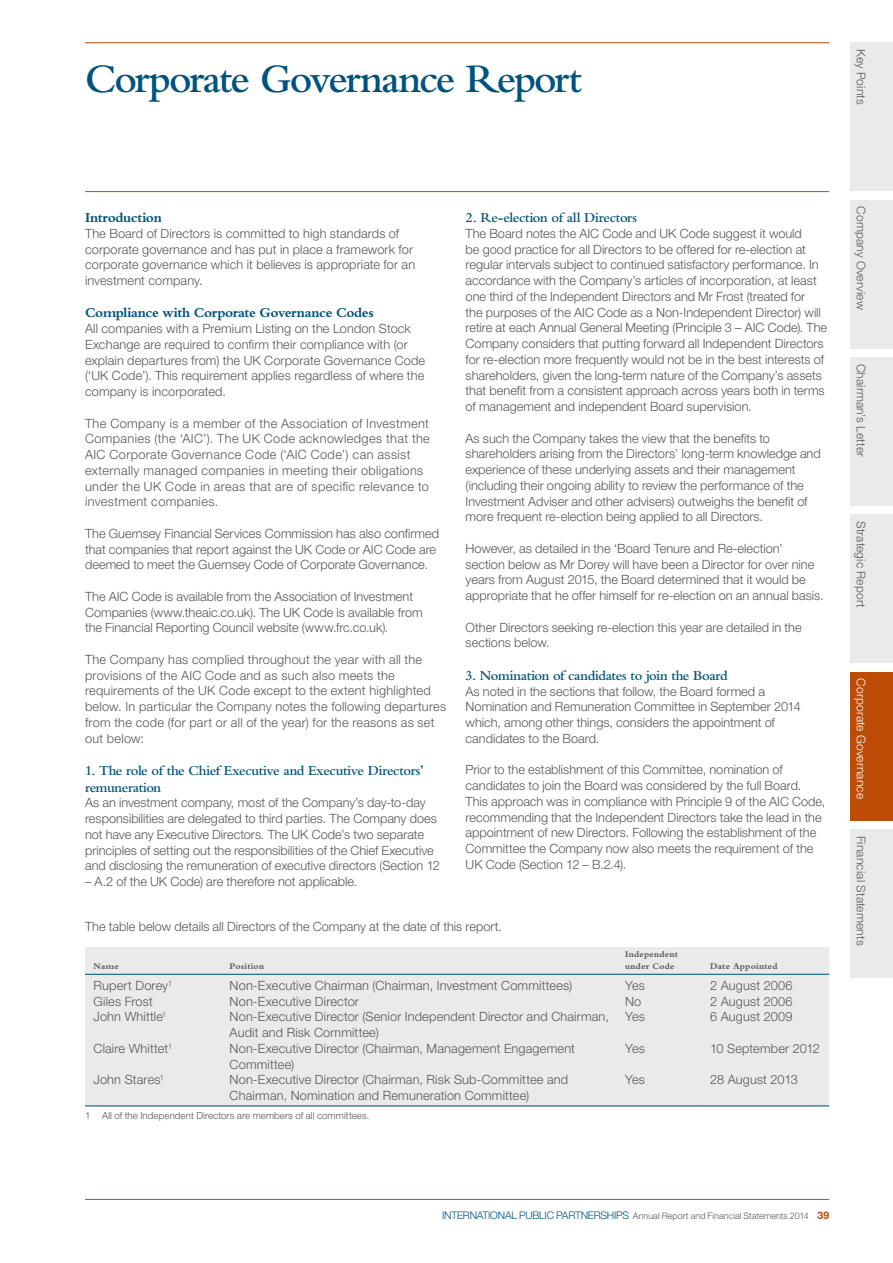
<style>
.page{position:relative;width:893px;height:1263px;background:#fff}
.page>*{position:absolute;margin:0;border:0;box-sizing:border-box;transform-origin:0 0}
.t1{font:600 42px "Bembo Std";letter-spacing:-.05em;color:#00537e}
.t2{font:600 14.25px/16.5px "Bembo Std";letter-spacing:-.03em;color:#00537e}
.t3{font:700 14.25px "Bembo Std";letter-spacing:-.025em;color:#00537e}
.t4{font:300 12.75px/15.8px "Helvetica Neue LT Std";color:#56565a}
.t5{font:300 12.75px/15.8px "Helvetica Neue LT Std";letter-spacing:.03em;color:#56565a}
.t6{font:300 12.75px/15.8px "Helvetica Neue LT Std";letter-spacing:.02em;color:#56565a}
.t7{font:300 12px "Helvetica Neue LT Std";letter-spacing:.015em;color:#56565a}
.t8{font:300 12px "Helvetica Neue LT Std";letter-spacing:.015em;color:#fff}
.t9{font:300 9.75px "Helvetica Neue LT Std";letter-spacing:.01em;color:#56565a}
.t10{font:300 9px "Helvetica Neue LT Std";letter-spacing:.005em;color:#56565a}
.t11{font:700 9px/12px "Bembo Std";letter-spacing:.025em;color:#56565a}
.s1{font-size:10.5px;color:#00537e}
.s2{font-weight:700;font-size:10.5px;color:#bd4b06}
</style>
<div class="page">
<hr style="left:85px;top:42px;width:744px;height:1px;background:#bd4b06">
<hr style="left:85px;top:1199px;width:744px;height:1px;background:#bd4b06">
<hr style="left:85px;top:191px;width:744px;height:1px;background:#bd4b06">
<div style="left:850px;top:43px;width:43px;height:148px;background:#ebeaeb"></div>
<div style="left:850px;top:514px;width:43px;height:149px;background:#ebeaeb"></div>
<div style="left:850px;top:200px;width:43px;height:149px;background:#ebeaeb"></div>
<div style="left:850px;top:672px;width:43px;height:149px;background:#bd4b06"></div>
<div style="left:850px;top:357px;width:43px;height:149px;background:#ebeaeb"></div>
<div style="left:850px;top:829px;width:43px;height:149px;background:#ebeaeb"></div>
<div style="left:85px;top:947px;width:744px;height:158px;background:#ebeaeb"></div>
<hr style="left:85px;top:974px;width:136px;height:1px;background:#00537e">
<hr style="left:221px;top:974px;width:396px;height:1px;background:#00537e">
<hr style="left:617px;top:974px;width:85px;height:1px;background:#00537e">
<hr style="left:702px;top:974px;width:127px;height:1px;background:#00537e">
<hr style="left:85px;top:1105px;width:136px;height:1px;background:#00537e">
<hr style="left:221px;top:1105px;width:396px;height:1px;background:#00537e">
<hr style="left:617px;top:1105px;width:85px;height:1px;background:#00537e">
<hr style="left:702px;top:1105px;width:127px;height:1px;background:#00537e">
<h1 class="t1" style="left:85px;top:56px;width:498px">Corporate Governance Report</h1>
<p class="t7" style="left:868px;top:49px;width:57px;rotate:90deg">Key Points</p>
<p class="t3" style="left:85px;top:210px;width:78px">Introduction</p>
<p class="t4" style="left:85px;top:225px;width:332px">The Board of Directors is committed to high standards of corporate governance and has put in place a framework for corporate governance which it believes is appropriate for an investment company.</p>
<p class="t3" style="left:85px;top:305px;width:290px">Compliance with Corporate Governance Codes</p>
<p class="t4" style="left:85px;top:320px;width:342px">All companies with a Premium Listing on the London Stock Exchange are required to confirm their compliance with (or explain departures from) the UK Corporate Governance Code (‘UK Code’). This requirement applies regardless of where the company is incorporated.</p>
<p class="t5" style="left:85px;top:415px;width:346px">The Company is a member of the Association of Investment Companies (the ‘AIC’). The UK Code acknowledges that the AIC Corporate Governance Code (‘AIC Code’) can assist externally managed companies in meeting their obligations under the UK Code in areas that are of specific relevance to investment companies.</p>
<p class="t4" style="left:85px;top:525px;width:356px">The Guernsey Financial Services Commission has also confirmed that companies that report against the UK Code or AIC Code are deemed to meet the Guernsey Code of Corporate Governance.</p>
<p class="t4" style="left:85px;top:588px;width:339px">The AIC Code is available from the Association of Investment<br>Companies (www.theaic.co.uk). The UK Code is available from the Financial Reporting Council website (www.frc.co.uk).</p>
<p class="t6" style="left:85px;top:651px;width:363px">The Company has complied throughout the year with all the provisions of the AIC Code and as such also meets the requirements of the UK Code except to the extent highlighted below. In particular the Company notes the following departures from the code (for part or all of the year) for the reasons as set out below:</p>
<p class="t2" style="left:85px;top:762px;width:340px">1. The role of the Chief Executive and Executive Directors’ remuneration</p>
<p class="t4" style="left:85px;top:794px;width:356px">As an investment company, most of the Company’s day-to-day responsibilities are delegated to third parties. The Company does not have any Executive Directors. The UK Code’s two separate principles of setting out the responsibilities of the Chief Executive and disclosing the remuneration of executive directors (Section 12</p>
<p class="t4" style="left:85px;top:873px;width:274px">– A.2 of the UK Code) are therefore not applicable.</p>
<p class="t2" style="left:466px;top:210px;width:173px">2. Re-election of all Directors</p>
<p class="t4" style="left:466px;top:225px;width:363px">The Board notes the AIC Code and UK Code suggest it would<br>be good practice for all Directors to be offered for re-election at regular intervals subject to continued satisfactory performance. In accordance with the Company’s articles of incorporation, at least one third of the Independent Directors and Mr Frost (treated for<br>the purposes of the AIC Code as a Non-Independent Director) will retire at each Annual General Meeting (Principle 3 – AIC Code). The Company considers that putting forward all Independent Directors for re-election more frequently would not be in the best interests of shareholders, given the long-term nature of the Company’s assets that benefit from a consistent approach across years both in terms of management and independent Board supervision.</p>
<p class="t4" style="left:466px;top:430px;width:357px">As such the Company takes the view that the benefits to shareholders arising from the Directors’ long-term knowledge and experience of these underlying assets and their management (including their ongoing ability to review the performance of the Investment Adviser and other advisers) outweighs the benefit of more frequent re-election being applied to all Directors.</p>
<p class="t4" style="left:466px;top:540px;width:360px">However, as detailed in the ‘Board Tenure and Re-election’ section below as Mr Dorey will have been a Director for over nine years from August 2015, the Board determined that it would be appropriate that he offer himself for re-election on an annual basis.</p>
<p class="t4" style="left:466px;top:619px;width:338px">Other Directors seeking re-election this year are detailed in the sections below.</p>
<p class="t2" style="left:466px;top:667px;width:264px">3. Nomination of candidates to join the Board</p>
<p class="t4" style="left:466px;top:683px;width:337px">As noted in the sections that follow, the Board formed a Nomination and Remuneration Committee in September 2014 which, among other things, considers the appointment of candidates to the Board.</p>
<p class="t4" style="left:466px;top:761px;width:361px">Prior to the establishment of this Committee, nomination of candidates to join the Board was considered by the full Board.<br>This approach was in compliance with Principle 9 of the AIC Code, recommending that the Independent Directors take the lead in the appointment of new Directors. Following the establishment of the Committee the Company now also meets the requirement of the UK Code (Section 12 – B.2.4).</p>
<p class="t4" style="left:85px;top:919px;width:418px">The table below details all Directors of the Company at the date of this report.</p>
<p class="t11" style="left:94px;top:960px;width:27px">Name</p>
<p class="t11" style="left:230px;top:960px;width:36px">Position</p>
<p class="t11" style="left:625px;top:948px;width:54px">Independent under Code</p>
<p class="t11" style="left:710px;top:960px;width:69px">Date Appointed</p>
<p class="t4" style="left:94px;top:977px;width:80px">Rupert Dorey<sup>1</sup></p>
<p class="t4" style="left:230px;top:977px;width:344px">Non-Executive Chairman (Chairman, Investment Committees)</p>
<p class="t4" style="left:625px;top:977px;width:21px">Yes</p>
<p class="t4" style="left:710px;top:977px;width:84px">2 August 2006</p>
<p class="t4" style="left:94px;top:993px;width:61px">Giles Frost</p>
<p class="t4" style="left:230px;top:993px;width:131px">Non-Executive Director</p>
<p class="t4" style="left:625px;top:993px;width:18px">No</p>
<p class="t4" style="left:710px;top:993px;width:84px">2 August 2006</p>
<p class="t4" style="left:94px;top:1009px;width:74px">John Whittle<sup>1</sup></p>
<p class="t4" style="left:230px;top:1009px;width:381px">Non-Executive Director (Senior Independent Director and Chairman,<br>Audit and Risk Committee)</p>
<p class="t4" style="left:625px;top:1009px;width:21px">Yes</p>
<p class="t4" style="left:710px;top:1009px;width:84px">6 August 2009</p>
<p class="t4" style="left:94px;top:1040px;width:80px">Claire Whittet<sup>1</sup></p>
<p class="t4" style="left:230px;top:1040px;width:347px">Non-Executive Director (Chairman, Management Engagement<br>Committee)</p>
<p class="t4" style="left:625px;top:1040px;width:21px">Yes</p>
<p class="t4" style="left:710px;top:1040px;width:111px">10 September 2012</p>
<p class="t4" style="left:94px;top:1071px;width:72px">John Stares<sup>1</sup></p>
<p class="t4" style="left:230px;top:1071px;width:340px">Non-Executive Director (Chairman, Risk Sub-Committee and<br>Chairman, Nomination and Remuneration Committee)</p>
<p class="t4" style="left:625px;top:1071px;width:21px">Yes</p>
<p class="t4" style="left:710px;top:1071px;width:89px">28 August 2013</p>
<p class="t9" style="left:85px;top:1110px;width:286px">1 All of the Independent Directors are members of all committees.</p>
<p class="t7" style="left:868px;top:206px;width:105px;rotate:90deg">Company Overview</p>
<p class="t7" style="left:868px;top:364px;width:95px;rotate:90deg">Chairman’s Letter</p>
<p class="t7" style="left:868px;top:521px;width:88px;rotate:90deg">Strategic Report</p>
<p class="t8" style="left:868px;top:678px;width:122px;rotate:90deg">Corporate Governance</p>
<p class="t7" style="left:868px;top:836px;width:111px;rotate:90deg">Financial Statements</p>
<p class="t10" style="left:442px;top:1211px;width:388px"><span class="s1">INTERNATIONAL PUBLIC PARTNERSHIPS</span> Annual Report and Financial Statements 2014 <span class="s2">39</span></p>
</div>
